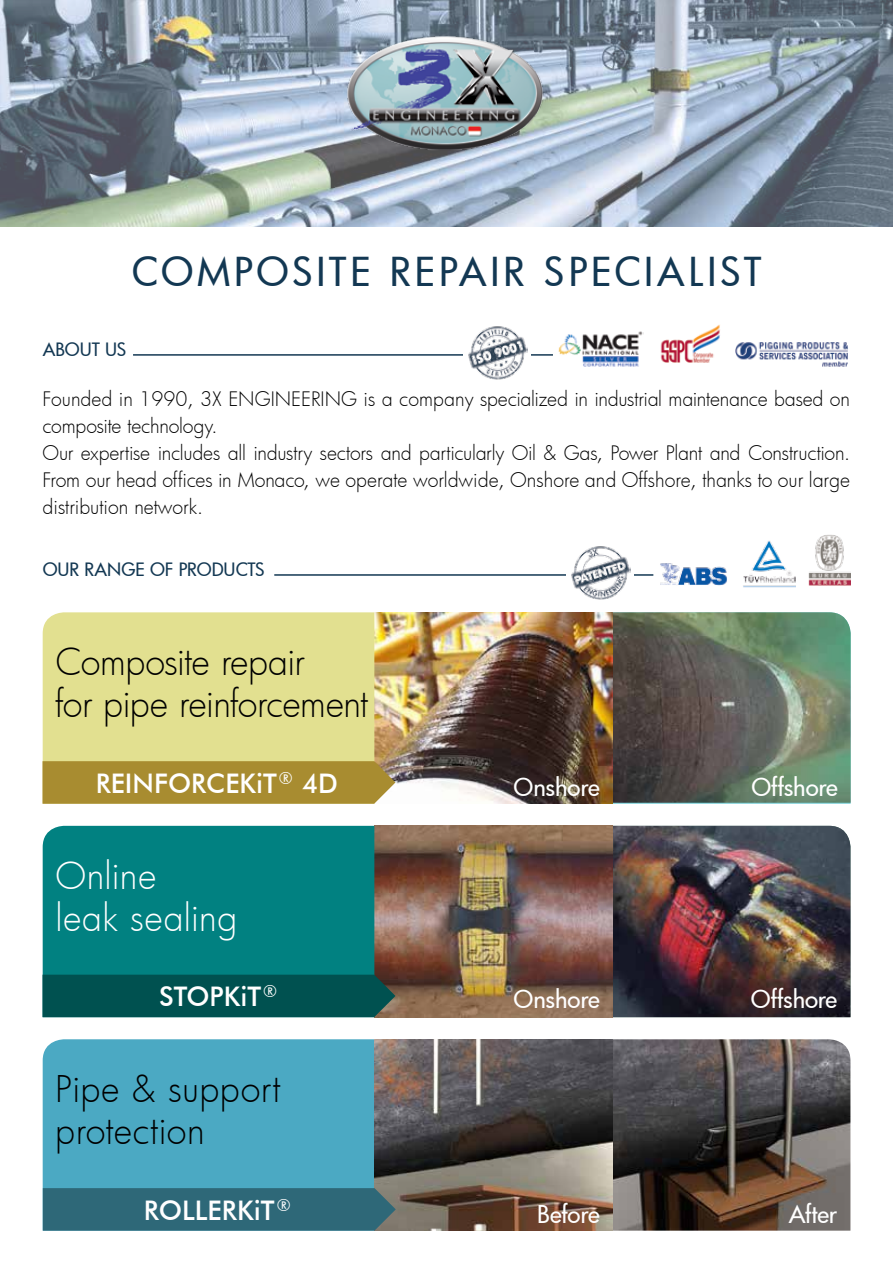
<style>
.page{position:relative;width:893px;height:1263px;background:#fff}
.page>*{position:absolute;margin:0;border:0;box-sizing:border-box;transform-origin:0 0}
.t1{font:500 39px "Futura";letter-spacing:.095em;color:#133853}
.t2{font:300 36px/42px "Futura";letter-spacing:-.015em;color:#000}
.t3{font:300 36px/42px "Futura";letter-spacing:.01em;color:#000}
.t4{font:300 36px/42px "Futura";letter-spacing:.01em;color:#fff}
.t5{font:500 27px "Futura BT";color:#fff}
.t6{font:500 24px "Futura";letter-spacing:-.005em;color:#fff}
.t7{font:300 19.5px/27px "Futura";letter-spacing:-.005em;color:#000}
.t8{font:500 18px "Futura";color:#133853}
</style>
<div class="page">
<img style="left:0;top:0;width:893px;height:226px">
<img style="left:318px;top:17px;width:257px;height:136px">
<img style="left:612px;top:826px;width:238px;height:191px">
<img style="left:374px;top:826px;width:238px;height:191px">
<div style="left:43px;top:826px;width:331px;height:149px;background:#018181"></div>
<div style="left:43px;top:975px;width:352px;height:42px;background:#005150"></div>
<img style="left:612px;top:612px;width:239px;height:192px">
<img style="left:374px;top:612px;width:238px;height:192px">
<div style="left:43px;top:612px;width:331px;height:149px;background:#e2e090"></div>
<svg style="left:43px;top:761px;width:352px;height:43px;background:#a98e34"></svg>
<img style="left:374px;top:1039px;width:476px;height:192px">
<div style="left:43px;top:1039px;width:331px;height:149px;background:#4ba9c3"></div>
<img style="left:809px;top:535px;width:42px;height:51px">
<img style="left:743px;top:540px;width:53px;height:47px">
<img style="left:660px;top:563px;width:67px;height:23px">
<svg style="left:43px;top:1188px;width:353px;height:43px;background:#316978"></svg>
<hr style="left:133px;top:354px;width:420px;height:2px;background:#133853">
<div style="left:463px;top:337px;width:68px;height:26px;background:#fff"></div>
<img style="left:468px;top:326px;width:59px;height:54px">
<hr style="left:274px;top:574px;width:379px;height:2px;background:#133853">
<div style="left:566px;top:562px;width:67px;height:25px;background:#fff"></div>
<img style="left:571px;top:546px;width:59px;height:54px">
<img style="left:558px;top:331px;width:85px;height:36px">
<img style="left:660px;top:324px;width:60px;height:39px">
<img style="left:735px;top:342px;width:113px;height:25px">
<h1 class="t1" style="left:132px;top:246px;width:631px">COMPOSITE REPAIR SPECIALIST</h1>
<p class="t8" style="left:43px;top:338px;width:85px">ABOUT US</p>
<p class="t7" style="left:43px;top:385px;width:809px">Founded in 1990, 3X ENGINEERING is a company specialized in industrial maintenance based on composite technology.<br>Our expertise includes all industry sectors and particularly Oil &amp; Gas, Power Plant and Construction.<br>From our head offices in Monaco, we operate worldwide, Onshore and Offshore, thanks to our large distribution network.</p>
<p class="t8" style="left:43px;top:558px;width:224px">OUR RANGE OF PRODUCTS</p>
<h2 class="t2" style="left:55px;top:640px;width:314px">Composite repair<br>for pipe reinforcement</h2>
<h3 class="t5" style="left:96px;top:767px;width:244px">REINFORCEKiT <sup>®</sup> 4D</h3>
<p class="t6" style="left:514px;top:770px;width:88px">Onshore</p>
<p class="t6" style="left:751px;top:770px;width:88px">Offshore</p>
<h2 class="t4" style="left:55px;top:854px;width:183px">Online<br>leak sealing</h2>
<h3 class="t5" style="left:159px;top:980px;width:119px">STOPKiT <sup>®</sup></h3>
<p class="t6" style="left:514px;top:983px;width:88px">Onshore</p>
<p class="t6" style="left:751px;top:983px;width:88px">Offshore</p>
<h2 class="t3" style="left:55px;top:1067px;width:226px">Pipe &amp; support protection</h2>
<h3 class="t5" style="left:144px;top:1193px;width:148px">ROLLERKiT <sup>®</sup></h3>
<p class="t6" style="left:537px;top:1198px;width:64px">Before</p>
<p class="t6" style="left:789px;top:1198px;width:50px">After</p>
</div>
